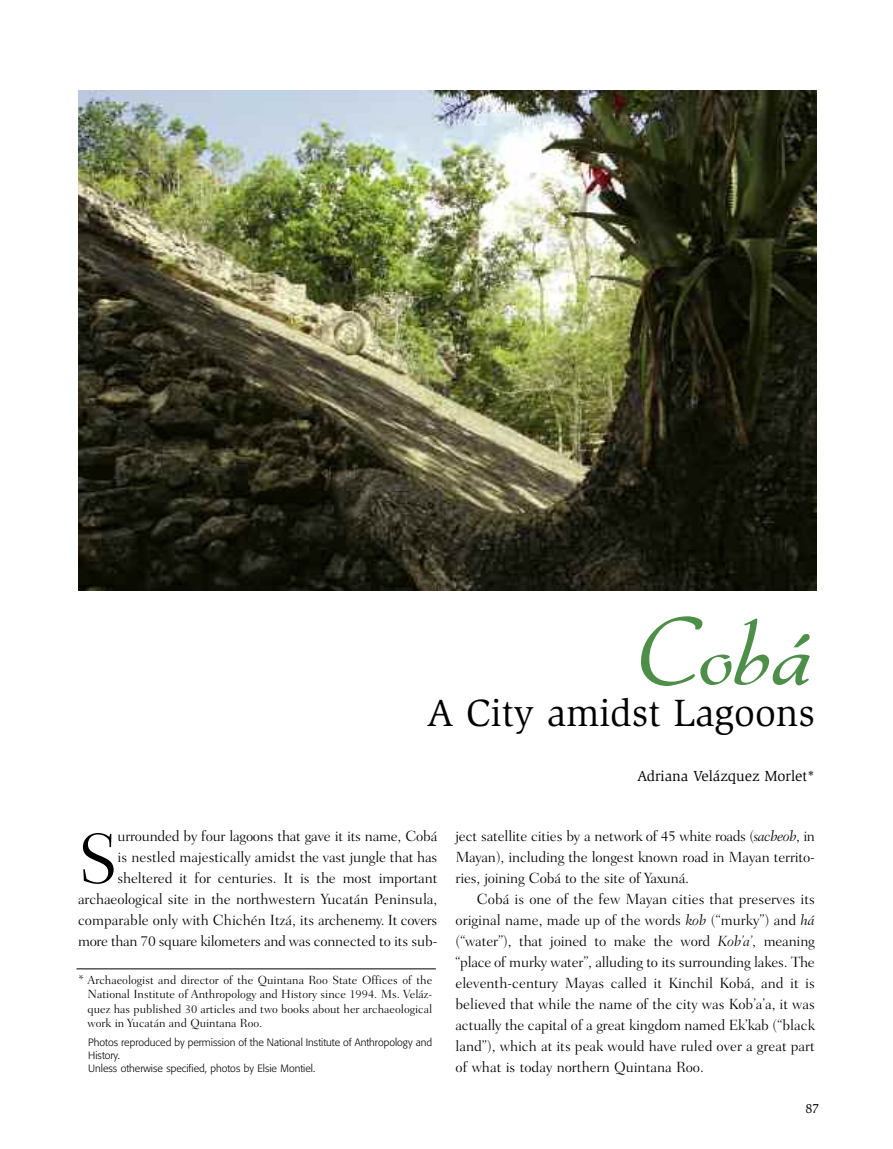
<style>
.page{position:relative;width:893px;height:1149px;background:#fff}
.page>*{position:absolute;margin:0;border:0;box-sizing:border-box;transform-origin:0 0}
.t1{font:99px "Gabrielle";color:#4d8e48}
.t2{font:300 71.85px "Fairfield LH";color:#000}
.t3{font:39px "Slimbach";color:#000}
.t4{font:300 15px/21px "Fairfield LH";letter-spacing:-.01em;color:#000;text-align:right}
.t5{font:15px "Slimbach";color:#000}
.t6{font:13.5px "Slimbach";color:#000}
.t7{font:300 12px/14.4px "Fairfield LH";color:#000;text-align:justify}
.t8{font:300 10.5px/13px "Formata";color:#000}
.s1{font-style:italic}
</style>
<div class="page">
<img style="left:78px;top:91px;width:738px;height:499px">
<hr style="left:77px;top:968px;width:359px;height:1px;background:#000">
<p class="t1" style="left:637px;top:594px;width:175px">Cobá</p>
<p class="t3" style="left:427px;top:697px;width:390px">A City amidst Lagoons</p>
<p class="t5" style="left:637px;top:769px;width:179px">Adriana Velázquez Morlet*</p>
<p class="t4" style="left:78px;top:826px;width:361px">urrounded by four lagoons that gave it its name, Cobá<br>is nestled majestically amidst the vast jungle that has sheltered it for centuries. It is the most important archaeological site in the northwestern Yucatán Peninsula, comparable only with Chichén Itzá, its archenemy. It covers more than 70 square kilometers and was connected to its sub-</p>
<p class="t4" style="left:455px;top:826px;width:361px">ject satellite cities by a network of 45 white roads (<span class="s1">sacbeob</span>, in</p>
<p class="t2" style="left:78px;top:830px;width:41px">S</p>
<p class="t4" style="left:455px;top:847px;width:361px">Mayan), including the longest known road in Mayan territo-</p>
<p class="t4" style="left:455px;top:868px;width:235px">ries, joining Cobá to the site of Yaxuná.</p>
<p class="t4" style="left:477px;top:889px;width:340px">Cobá is one of the few Mayan cities that preserves its</p>
<p class="t4" style="left:455px;top:910px;width:361px">original name, made up of the words <span class="s1">kob</span> (“murky”) and <span class="s1">há</span></p>
<p class="t4" style="left:455px;top:931px;width:361px">(“water”), that joined to make the word <span class="s1">Kob’a’</span>, meaning</p>
<p class="t4" style="left:455px;top:952px;width:361px">“place of murky water”, alluding to its surrounding lakes. The</p>
<p class="t4" style="left:455px;top:973px;width:361px">eleventh-century Mayas called it Kinchil Kobá, and it is</p>
<p class="t4" style="left:455px;top:994px;width:361px">believed that while the name of the city was Kob’a’a, it was</p>
<p class="t4" style="left:455px;top:1015px;width:361px">actually the capital of a great kingdom named Ek’kab (“black</p>
<p class="t4" style="left:455px;top:1036px;width:361px">land”), which at its peak would have ruled over a great part</p>
<p class="t4" style="left:455px;top:1057px;width:250px">of what is today northern Quintana Roo.</p>
<p class="t7" style="left:88px;top:973px;width:346px;text-indent:-10px">* Archaeologist and director of the Quintana Roo State Offices of the National Institute of Anthropology and History since 1994. Ms. Veláz&shy;quez has published 30 articles and two books about her archaeological work in Yucatán and Quintana Roo.</p>
<p class="t8" style="left:88px;top:1036px;width:345px">Photos reproduced by permission of the National Institute of Anthropology and<br>History.<br>Unless otherwise specified, photos by Elsie Montiel.</p>
<p class="t6" style="left:805px;top:1103px;width:15px">87</p>
</div>
